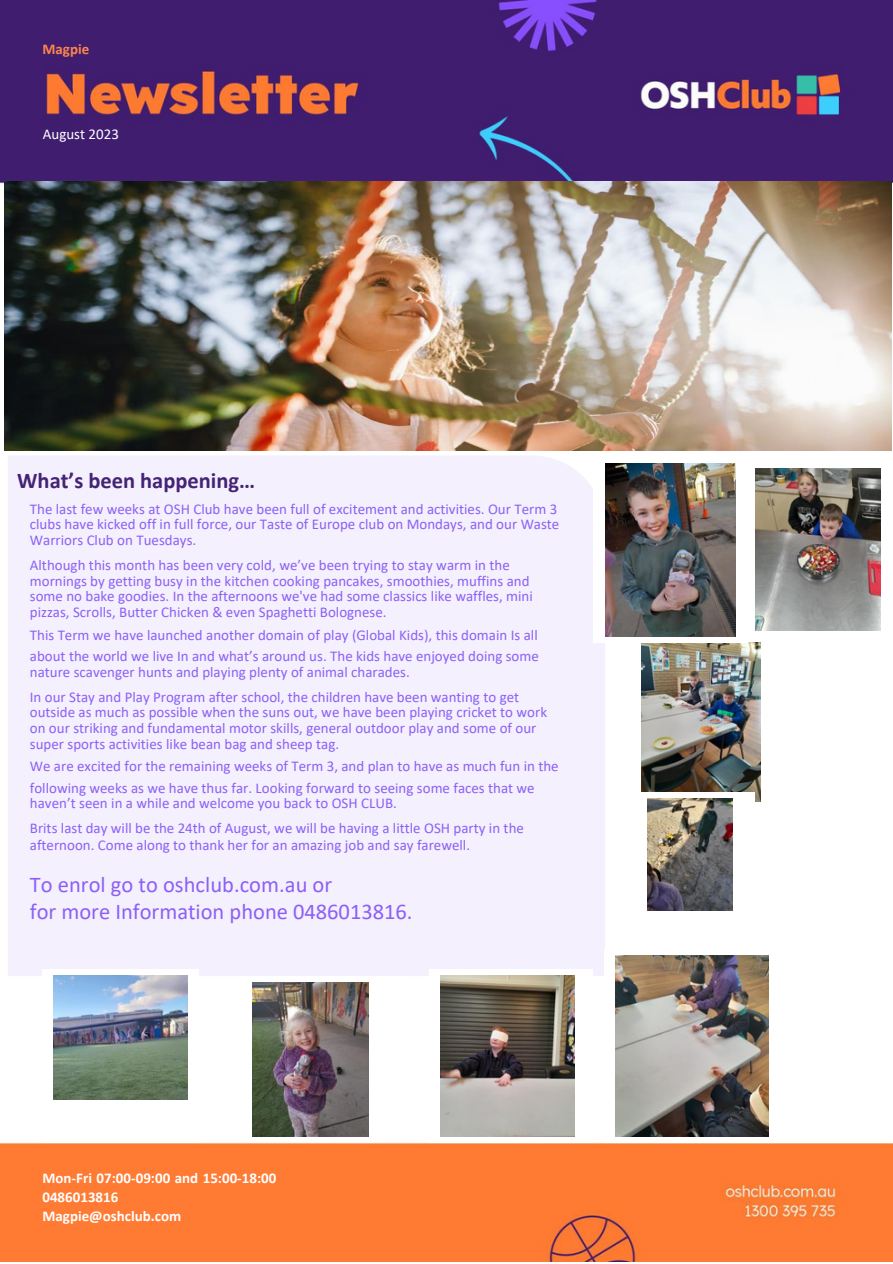
<style>
.page{position:relative;width:893px;height:1264px;background:#fff}
.page>*{position:absolute;margin:0;border:0;box-sizing:border-box;transform-origin:0 0}
.t1{font:22.5px "Calibri";color:#8c60f5}
.t2{font:700 22.5px "Calibri";color:#452374}
.t3{font:15px "Calibri";color:#8c60f5}
.t4{font:700 15px/19px "Calibri";color:#fff}
.t5{font:15px "Calibri";color:#fff}
.t6{font:700 15px "Calibri";letter-spacing:.005em;color:#fe854b}
</style>
<div class="page">
<img style="left:0;top:0;width:892px;height:1261px">
<img style="left:4px;top:181px;width:887px;height:269px">
<div style="left:8px;top:455px;width:597px;height:521px;background:#f4f0fe"></div>
<div style="left:744px;top:463px;width:148px;height:173px;background:#fff"></div>
<img style="left:755px;top:469px;width:125px;height:162px">
<div style="left:42px;top:969px;width:157px;height:173px;background:#fff"></div>
<img style="left:54px;top:975px;width:134px;height:124px">
<div style="left:629px;top:636px;width:234px;height:170px;background:#fff"></div>
<div style="left:742px;top:934px;width:149px;height:208px;background:#fff"></div>
<img style="left:641px;top:642px;width:119px;height:159px">
<div style="left:641px;top:801px;width:134px;height:157px;background:#fff"></div>
<div style="left:604px;top:949px;width:213px;height:193px;background:#fff"></div>
<img style="left:615px;top:955px;width:153px;height:181px">
<div style="left:636px;top:792px;width:118px;height:138px;background:#fff"></div>
<img style="left:647px;top:798px;width:85px;height:112px">
<div style="left:241px;top:976px;width:160px;height:165px;background:#fff"></div>
<img style="left:253px;top:982px;width:116px;height:154px">
<div style="left:594px;top:457px;width:153px;height:186px;background:#fff"></div>
<img style="left:605px;top:463px;width:130px;height:173px">
<div style="left:429px;top:969px;width:163px;height:173px;background:#fff"></div>
<img style="left:441px;top:975px;width:133px;height:161px">
<p class="t6" style="left:42px;top:43px;width:48px">Magpie</p>
<p class="t5" style="left:43px;top:128px;width:78px">August 2023</p>
<p class="t2" style="left:17px;top:470px;width:239px">What’s been happening…</p>
<p class="t3" style="left:30px;top:502px;width:529px">The last few weeks at OSH Club have been full of excitement and activities. Our Term 3</p>
<p class="t3" style="left:30px;top:518px;width:531px">clubs have kicked off in full force, our Taste of Europe club on Mondays, and our Waste</p>
<p class="t3" style="left:30px;top:534px;width:168px">Warriors Club on Tuesdays.</p>
<p class="t3" style="left:30px;top:558px;width:481px">Although this month has been very cold, we’ve been trying to stay warm in the</p>
<p class="t3" style="left:30px;top:574px;width:501px">mornings by getting busy in the kitchen cooking pancakes, smoothies, muffins and</p>
<p class="t3" style="left:30px;top:590px;width:504px">some no bake goodies. In the afternoons we've had some classics like waffles, mini</p>
<p class="t3" style="left:30px;top:606px;width:358px">pizzas, Scrolls, Butter Chicken &amp; even Spaghetti Bolognese.</p>
<p class="t3" style="left:30px;top:628px;width:509px">This Term we have launched another domain of play (Global Kids), this domain Is all</p>
<p class="t3" style="left:30px;top:649px;width:510px">about the world we live In and what’s around us. The kids have enjoyed doing some</p>
<p class="t3" style="left:30px;top:665px;width:381px">nature scavenger hunts and playing plenty of animal charades.</p>
<p class="t3" style="left:30px;top:690px;width:490px">In our Stay and Play Program after school, the children have been wanting to get</p>
<p class="t3" style="left:30px;top:706px;width:518px">outside as much as possible when the suns out, we have been playing cricket to work</p>
<p class="t3" style="left:30px;top:721px;width:508px">on our striking and fundamental motor skills, general outdoor play and some of our</p>
<p class="t3" style="left:30px;top:737px;width:311px">super sports activities like bean bag and sheep tag.</p>
<p class="t3" style="left:30px;top:760px;width:530px">We are excited for the remaining weeks of Term 3, and plan to have as much fun in the</p>
<p class="t3" style="left:30px;top:781px;width:506px">following weeks as we have thus far. Looking forward to seeing some faces that we</p>
<p class="t3" style="left:30px;top:797px;width:368px">haven’t seen in a while and welcome you back to OSH CLUB.</p>
<p class="t3" style="left:30px;top:821px;width:495px">Brits last day will be the 24th of August, we will be having a little OSH party in the</p>
<p class="t3" style="left:30px;top:838px;width:442px">afternoon. Come along to thank her for an amazing job and say farewell.</p>
<p class="t1" style="left:30px;top:874px;width:304px">To enrol go to oshclub.com.au or</p>
<p class="t1" style="left:30px;top:901px;width:384px">for more Information phone 0486013816.</p>
<p class="t4" style="left:42px;top:1169px;width:235px">Mon-Fri 07:00-09:00 and 15:00-18:00<br>0486013816</p>
<p class="t4" style="left:42px;top:1207px;width:140px">Magpie@oshclub.com</p>
</div>
